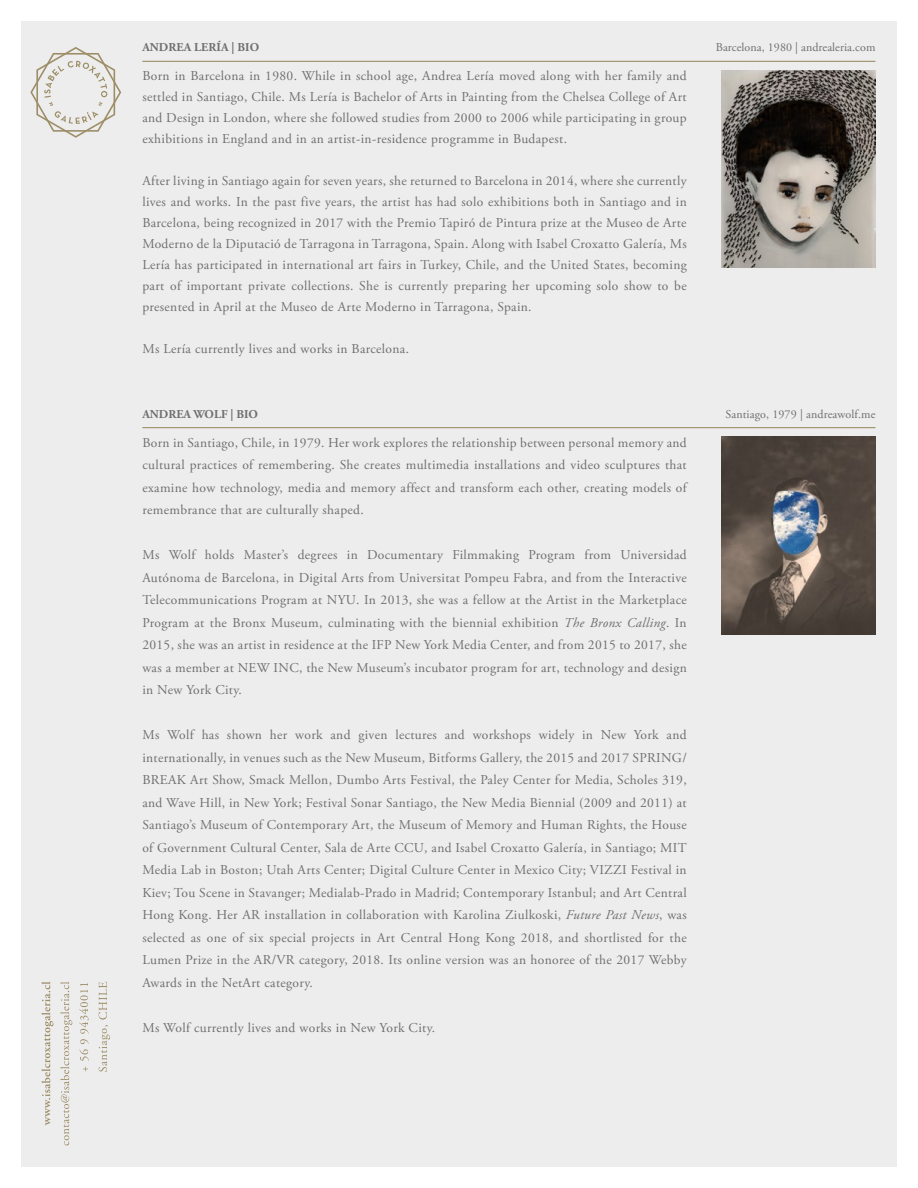
<style>
.page{position:relative;width:918px;height:1188px;background:#fff}
.page>*{position:absolute;margin:0;border:0;box-sizing:border-box;transform-origin:0 0}
.t1{font:13.5px/22.5px "Adobe Garamond Pro";letter-spacing:.025em;color:#706f6f;text-align:justify}
.t2{font:12px "Adobe Garamond Pro";letter-spacing:.005em;color:#706f6f}
.t3{font:700 12px "Adobe Garamond Pro";letter-spacing:.005em;color:#706f6f}
.s1{font-style:italic}
</style>
<div class="page">
<div style="left:21px;top:21px;width:876px;height:1146px;background:#ededed"></div>
<svg style="left:41px;top:982px;width:12px;height:143px"></svg>
<svg style="left:60px;top:982px;width:12px;height:163px"></svg>
<svg style="left:83px;top:1067px;width:5px;height:4px"></svg>
<svg style="left:79px;top:983px;width:10px;height:78px"></svg>
<svg style="left:99px;top:982px;width:11px;height:90px"></svg>
<hr style="left:142px;top:427px;width:733px;height:1px;background:#9d8e68">
<hr style="left:142px;top:61px;width:733px;height:1px;background:#9d8e68">
<svg style="left:30px;top:47px;width:91px;height:91px"></svg>
<img style="left:721px;top:70px;width:154px;height:198px">
<img style="left:721px;top:437px;width:154px;height:197px">
<p class="t3" style="left:142px;top:40px;width:118px">ANDREA LERÍA | BIO</p>
<p class="t2" style="left:716px;top:40px;width:161px">Barcelona, 1980 | andrealeria.com</p>
<p class="t1" style="left:142px;top:66px;width:546px;line-height:21px">Born in Barcelona in 1980. While in school age, Andrea Lería moved along with her family and settled in Santiago, Chile. Ms Lería is Bachelor of Arts in Painting from the Chelsea College of Art and Design in London, where she followed studies from 2000 to 2006 while participating in group exhibitions in England and in an artist-in-residence programme in Budapest.</p>
<p class="t1" style="left:142px;top:171px;width:546px;line-height:21px">After living in Santiago again for seven years, she returned to Barcelona in 2014, where she currently lives and works. In the past five years, the artist has had solo exhibitions both in Santiago and in Barcelona, being recognized in 2017 with the Premio Tapiró de Pintura prize at the Museo de Arte Moderno de la Diputació de Tarragona in Tarragona, Spain. Along with Isabel Croxatto Galería, Ms Lería has participated in international art fairs in Turkey, Chile, and the United States, becoming part of important private collections. She is currently preparing her upcoming solo show to be presented in April at the Museo de Arte Moderno in Tarragona, Spain.</p>
<p class="t1" style="left:142px;top:338px;width:268px">Ms Lería currently lives and works in Barcelona.</p>
<p class="t3" style="left:142px;top:407px;width:117px">ANDREA WOLF | BIO</p>
<p class="t2" style="left:726px;top:407px;width:151px">Santiago, 1979 | andreawolf.me</p>
<p class="t1" style="left:142px;top:431px;width:546px">Born in Santiago, Chile, in 1979. Her work explores the relationship between personal memory and cultural practices of remembering. She creates multimedia installations and video sculptures that examine how technology, media and memory affect and transform each other, creating models of remembrance that are culturally shaped.</p>
<p class="t1" style="left:142px;top:544px;width:546px">Ms Wolf holds Master’s degrees in Documentary Filmmaking Program from Universidad Autónoma de Barcelona, in Digital Arts from Universitat Pompeu Fabra, and from the Interactive Telecommunications Program at NYU. In 2013, she was a fellow at the Artist in the Marketplace Program at the Bronx Museum, culminating with the biennial exhibition <span class="s1">The Bronx Calling</span>. In 2015, she was an artist in residence at the IFP New York Media Center, and from 2015 to 2017, she was a member at NEW INC, the New Museum’s incubator program for art, technology and design in New York City.</p>
<p class="t1" style="left:142px;top:724px;width:546px">Ms Wolf has shown her work and given lectures and workshops widely in New York and internationally, in venues such as the New Museum, Bitforms Gallery, the 2015 and 2017 SPRING/ BREAK Art Show, Smack Mellon, Dumbo Arts Festival, the Paley Center for Media, Scholes 319, and Wave Hill, in New York; Festival Sonar Santiago, the New Media Biennial (2009 and 2011) at Santiago’s Museum of Contemporary Art, the Museum of Memory and Human Rights, the House of Government Cultural Center, Sala de Arte CCU, and Isabel Croxatto Galería, in Santiago; MIT Media Lab in Boston; Utah Arts Center; Digital Culture Center in Mexico City; VIZZI Festival in Kiev; Tou Scene in Stavanger; Medialab-Prado in Madrid; Contemporary Istanbul; and Art Central Hong Kong. Her AR installation in collaboration with Karolina Ziulkoski, <span class="s1">Future Past News</span>, was selected as one of six special projects in Art Central Hong Kong 2018, and shortlisted for the Lumen Prize in the AR/VR category, 2018. Its online version was an honoree of the 2017 Webby Awards in the NetArt category.</p>
<p class="t1" style="left:142px;top:1017px;width:294px">Ms Wolf currently lives and works in New York City.</p>
</div>
